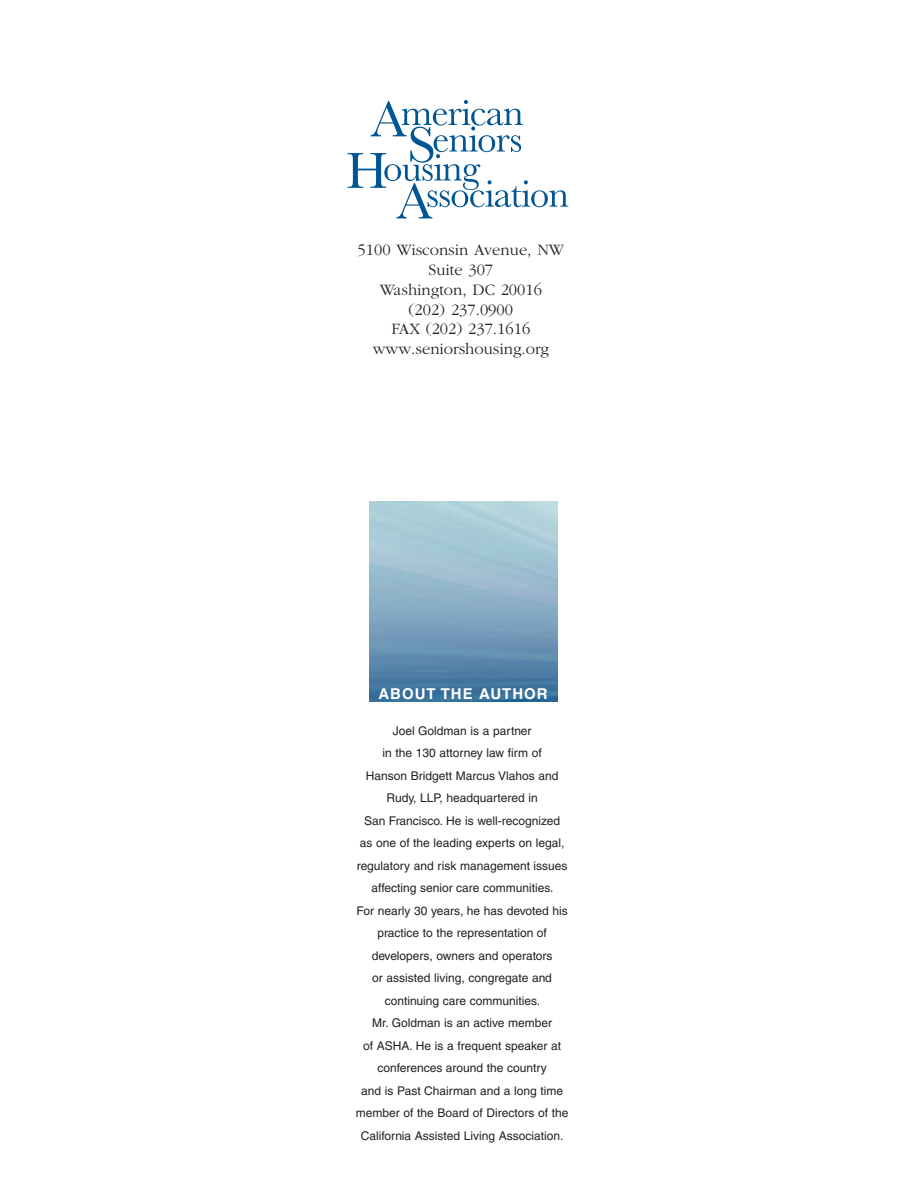
<style>
.page{position:relative;width:918px;height:1188px;background:#fff}
.page>*{position:absolute;margin:0;border:0;box-sizing:border-box;transform-origin:0 0}
.t1{font:300 16.5px/19.8px "Garamond";color:#231f20;text-align:center}
.t2{font:700 15px "Helvetica";letter-spacing:.065em;color:#fff}
.t3{font:12px/22.5px "Helvetica";color:#231f20;text-align:center}
</style>
<div class="page">
<img style="left:369px;top:501px;width:189px;height:201px">
<svg style="left:348px;top:100px;width:220px;height:118px"></svg>
<h1 class="t1" style="left:358px;top:240px;width:208px">5100 Wisconsin Avenue, NW<br>Suite 307<br>Washington, DC 20016<br>(202) 237.0900<br>FAX (202) 237.1616 www.seniorshousing.org</h1>
<p class="t2" style="left:378px;top:685px;width:171px">ABOUT THE AUTHOR</p>
<p class="t3" style="left:356px;top:719px;width:214px">Joel Goldman is a partner<br>in the 130 attorney law firm of<br>Hanson Bridgett Marcus Vlahos and Rudy, LLP, headquartered in<br>San Francisco. He is well-recognized<br>as one of the leading experts on legal, regulatory and risk management issues affecting senior care communities.<br>For nearly 30 years, he has devoted his practice to the representation of developers, owners and operators<br>or assisted living, congregate and continuing care communities.<br>Mr. Goldman is an active member<br>of ASHA. He is a frequent speaker at conferences around the country<br>and is Past Chairman and a long time member of the Board of Directors of the California Assisted Living Association.</p>
</div>
